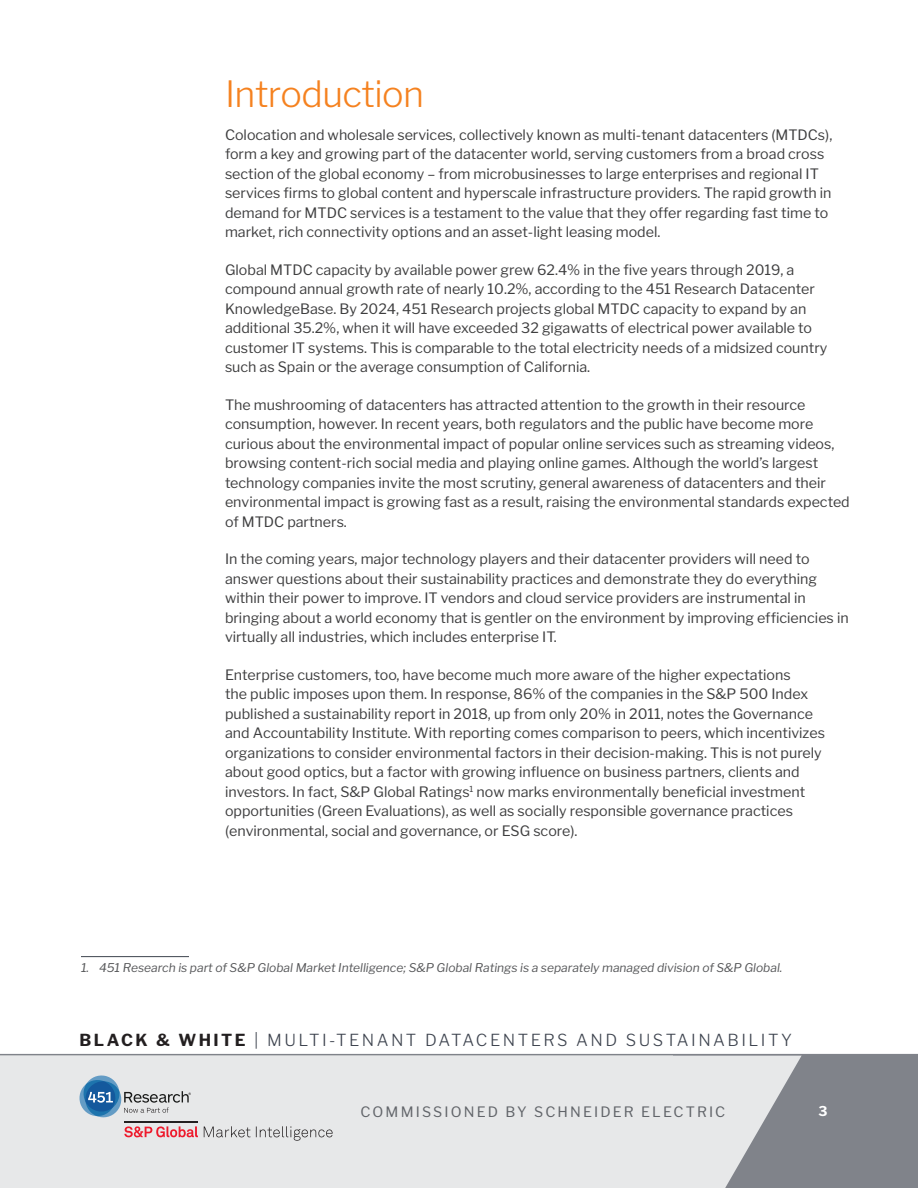
<style>
.page{position:relative;width:918px;height:1188px;background:#fff}
.page>*{position:absolute;margin:0;border:0;box-sizing:border-box;transform-origin:0 0}
.Header_1{font:300 36px "Libre Franklin";letter-spacing:-.015em;color:#f58220}
.t1{font:300 16.5px "Libre Franklin";letter-spacing:.15em;color:#3e444f}
.t2{font:14.25px/19.5px "Libre Franklin";color:#3e3e3f}
.t3{font:14.25px "Libre Franklin";letter-spacing:.15em;color:#62656a}
.t4{font:700 13.5px "Libre Franklin";color:#fff}
.Exhibit_Source{font:italic 12px "Libre Franklin";color:#57585a}
.s1{font-weight:700;color:#231f20}
</style>
<div class="page">
<div style="left:673px;top:1055px;width:245px;height:133px;background:#80838a"></div>
<div style="left:0;top:1055px;width:802px;height:133px;background:#e7e8e9"></div>
<hr style="left:0;top:1054px;width:918px;height:1px;background:#80838a">
<hr style="left:81px;top:956px;width:108px;height:1px;background:#3e444f">
<svg style="left:124px;top:1126px;width:74px;height:12px"></svg>
<hr style="left:124px;top:1121px;width:74px;height:2px;background:#231f20">
<svg style="left:204px;top:1126px;width:129px;height:15px;background:#cbcbcc"></svg>
<svg style="left:78px;top:1074px;width:113px;height:45px;background:#aec0ce"></svg>
<p class="Header_1" style="left:225px;top:72px;width:201px">Introduction</p>
<p class="t2" style="left:225px;top:125px;width:609px">Colocation and wholesale services, collectively known as multi-tenant datacenters (MTDCs), form a key and growing part of the datacenter world, serving customers from a broad cross section of the global economy – from microbusinesses to large enterprises and regional IT services firms to global content and hyperscale infrastructure providers. The rapid growth in demand for MTDC services is a testament to the value that they offer regarding fast time to market, rich connectivity options and an asset-light leasing model.</p>
<p class="t2" style="left:225px;top:260px;width:604px">Global MTDC capacity by available power grew 62.4% in the five years through 2019, a compound annual growth rate of nearly 10.2%, according to the 451 Research Datacenter KnowledgeBase. By 2024, 451 Research projects global MTDC capacity to expand by an additional 35.2%, when it will have exceeded 32 gigawatts of electrical power available to customer IT systems. This is comparable to the total electricity needs of a midsized country such as Spain or the average consumption of California.</p>
<p class="t2" style="left:225px;top:395px;width:626px">The mushrooming of datacenters has attracted attention to the growth in their resource consumption, however. In recent years, both regulators and the public have become more curious about the environmental impact of popular online services such as streaming videos, browsing content-rich social media and playing online games. Although the world’s largest technology companies invite the most scrutiny, general awareness of datacenters and their environmental impact is growing fast as a result, raising the environmental standards expected of MTDC partners.</p>
<p class="t2" style="left:225px;top:549px;width:625px">In the coming years, major technology players and their datacenter providers will need to answer questions about their sustainability practices and demonstrate they do everything within their power to improve. IT vendors and cloud service providers are instrumental in bringing about a world economy that is gentler on the environment by improving efficiencies in virtually all industries, which includes enterprise IT.</p>
<p class="t2" style="left:225px;top:665px;width:602px">Enterprise customers, too, have become much more aware of the higher expectations<br>the public imposes upon them. In response, 86% of the companies in the S&amp;P 500 Index published a sustainability report in 2018, up from only 20% in 2011, notes the Governance and Accountability Institute. With reporting comes comparison to peers, which incentivizes organizations to consider environmental factors in their decision-making. This is not purely about good optics, but a factor with growing influence on business partners, clients and investors. In fact, S&amp;P Global Ratings<sup>1</sup> now marks environmentally beneficial investment opportunities (Green Evaluations), as well as socially responsible governance practices (environmental, social and governance, or ESG score).</p>
<p class="Exhibit_Source" style="left:81px;top:960px;width:703px">1. 451 Research is part of S&amp;P Global Market Intelligence; S&amp;P Global Ratings is a separately managed division of S&amp;P Global.</p>
<p class="t1" style="left:80px;top:1030px;width:714px"><span class="s1">BLACK &amp; WHITE</span> | MULTI-TENANT DATACENTERS AND SUSTAINABILITY</p>
<p class="t3" style="left:360px;top:1103px;width:366px">COMMISSIONED BY SCHNEIDER ELECTRIC</p>
<p class="t4" style="left:818px;top:1103px;width:11px">3</p>
</div>
